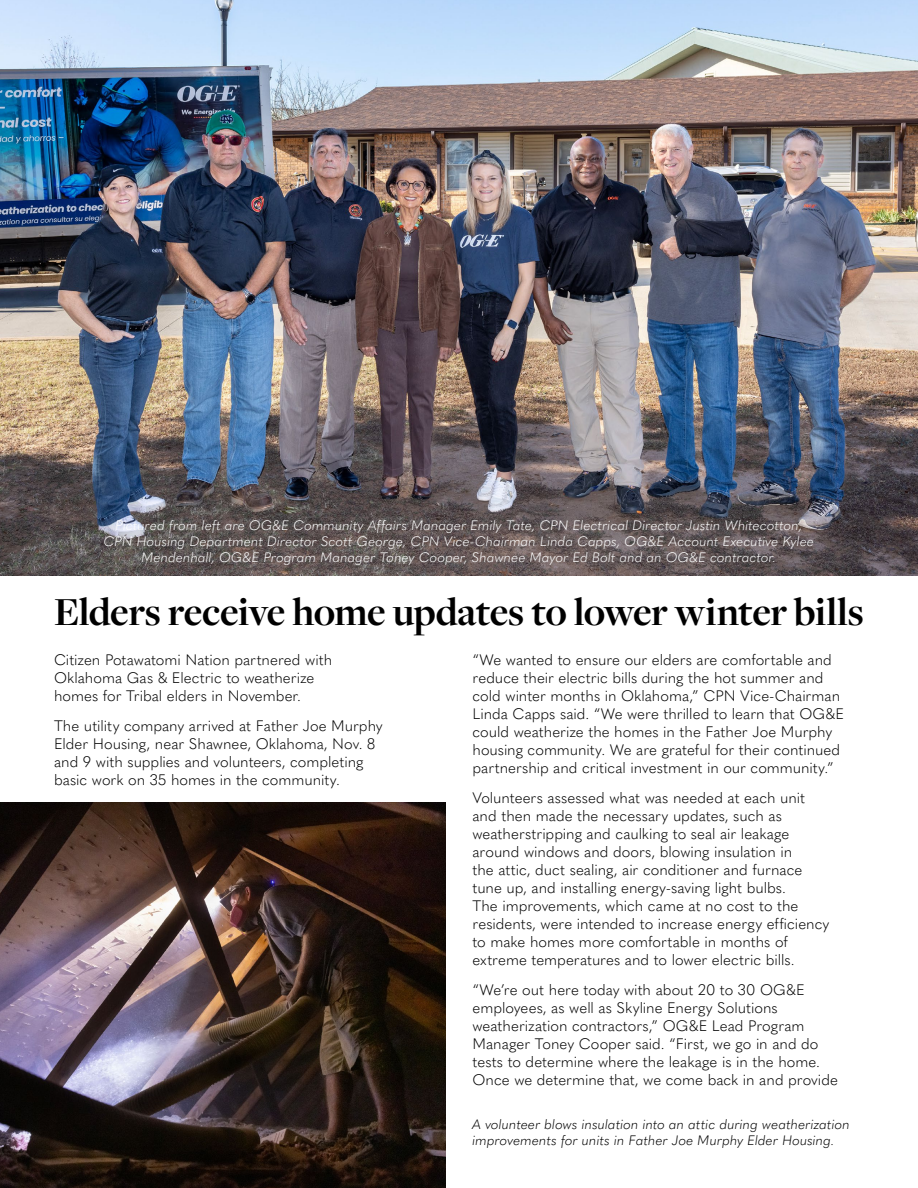
<style>
.page{position:relative;width:918px;height:1188px;background:#fff}
.page>*{position:absolute;margin:0;border:0;box-sizing:border-box;transform-origin:0 0}
.t1{font:700 41.25px "Freight Disp Pro";letter-spacing:-.01em;color:#000}
.t2{font:300 15px/18px "Quasimoda";color:#000}
.t3{font:italic 300 13.5px/16.2px "Quasimoda";letter-spacing:.005em;color:#fff;text-align:center}
.t4{font:italic 300 13.5px/16.2px "Quasimoda";color:#000}
</style>
<div class="page">
<img style="left:0;top:0;width:918px;height:576px">
<img style="left:0;top:802px;width:446px;height:386px">
<p class="t3" style="left:104px;top:516px;width:712px">Pictured from left are OG&amp;E Community Affairs Manager Emily Tate, CPN Electrical Director Justin Whitecotton,<br>CPN Housing Department Director Scott George, CPN Vice-Chairman Linda Capps, OG&amp;E Account Executive Kylee<br>Mendenhall, OG&amp;E Program Manager Toney Cooper, Shawnee Mayor Ed Bolt and an OG&amp;E contractor.</p>
<h1 class="t1" style="left:54px;top:585px;width:812px">Elders receive home updates to lower winter bills</h1>
<p class="t2" style="left:54px;top:650px;width:280px">Citizen Potawatomi Nation partnered with<br>Oklahoma Gas &amp; Electric to weatherize homes for Tribal elders in November.</p>
<p class="t2" style="left:54px;top:716px;width:330px">The utility company arrived at Father Joe Murphy Elder Housing, near Shawnee, Oklahoma, Nov. 8 and 9 with supplies and volunteers, completing basic work on 35 homes in the community.</p>
<p class="t2" style="left:472px;top:650px;width:373px">“We wanted to ensure our elders are comfortable and reduce their electric bills during the hot summer and cold winter months in Oklahoma,” CPN Vice-Chairman Linda Capps said. “We were thrilled to learn that OG&amp;E could weatherize the homes in the Father Joe Murphy housing community. We are grateful for their continued partnership and critical investment in our community.”</p>
<p class="t2" style="left:472px;top:788px;width:359px">Volunteers assessed what was needed at each unit and then made the necessary updates, such as weatherstripping and caulking to seal air leakage around windows and doors, blowing insulation in<br>the attic, duct sealing, air conditioner and furnace tune up, and installing energy-saving light bulbs.<br>The improvements, which came at no cost to the residents, were intended to increase energy efficiency to make homes more comfortable in months of extreme temperatures and to lower electric bills.</p>
<p class="t2" style="left:472px;top:980px;width:367px">“We’re out here today with about 20 to 30 OG&amp;E employees, as well as Skyline Energy Solutions weatherization contractors,” OG&amp;E Lead Program Manager Toney Cooper said. “First, we go in and do tests to determine where the leakage is in the home.<br>Once we determine that, we come back in and provide</p>
<p class="t4" style="left:473px;top:1115px;width:379px">A volunteer blows insulation into an attic during weatherization improvements for units in Father Joe Murphy Elder Housing.</p>
</div>
